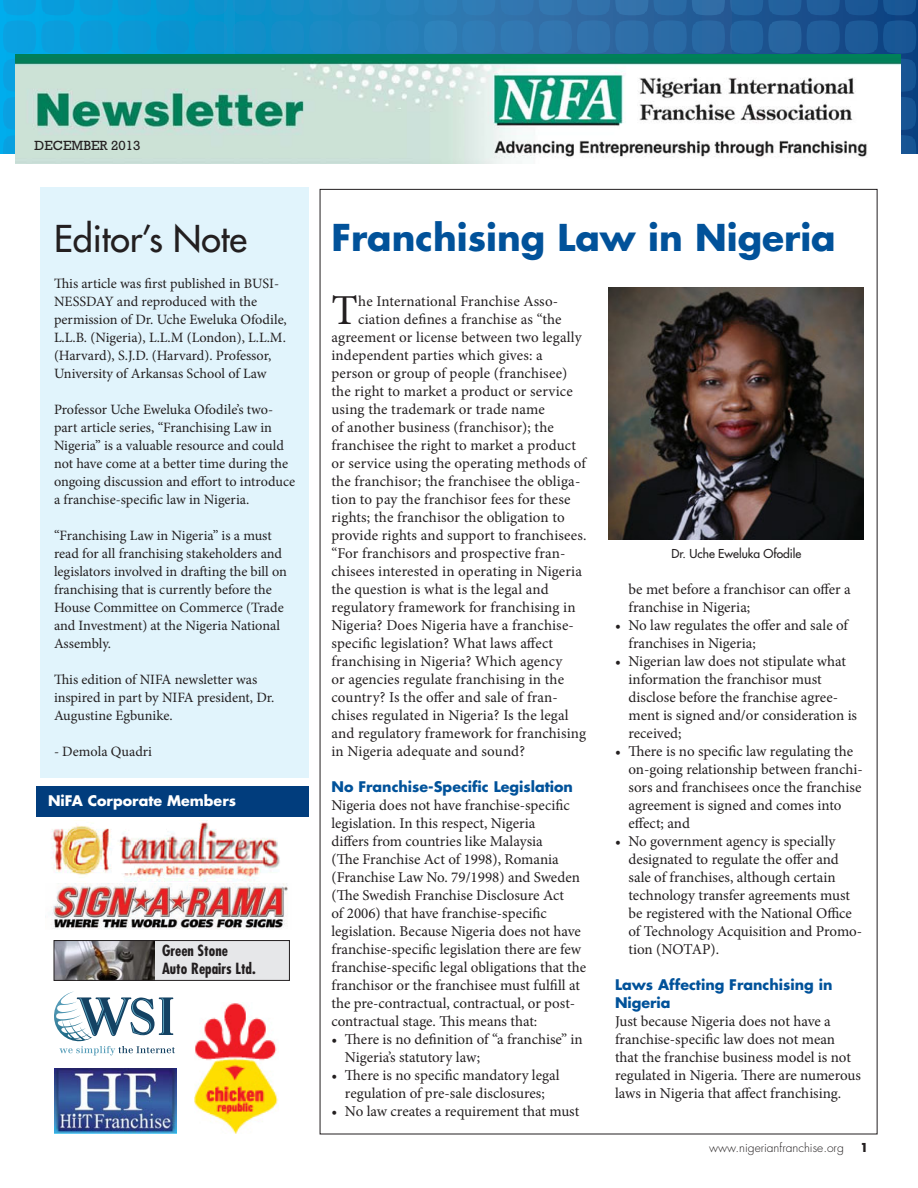
<style>
.page{position:relative;width:918px;height:1188px;background:#fff}
.page>*{position:absolute;margin:0;border:0;box-sizing:border-box;transform-origin:0 0}
.Body{font:42.75px "Minion Pro";color:#231f20}
.head{font:700 36px "Futura";color:#01529a}
.head-2{font:36px "Futura";color:#231f20}
.Body-2{font:15px/18px "Minion Pro";letter-spacing:.005em;color:#231f20}
.Body_bullet_2{font:15px/18px "Minion Pro";color:#231f20}
.t1{font:700 condensed 15px "Futura";color:#231f20}
.t2{font:14.25px/18px "Minion Pro";letter-spacing:-.005em;color:#231f20}
.Subhd{font:700 14.25px/18px "Futura";color:#01529a}
.Subhd-2{font:700 14.25px "Futura";color:#fff}
.t3{font:13.5px "Rockwell";color:#231f20}
.t4{font:300 12px "Futura";color:#231f20}
.t5{font:12px "Futura";color:#231f20}
.t6{font:700 12px "Futura";color:#231f20}
</style>
<div class="page">
<div style="left:37px;top:786px;width:272px;height:30px;background:#013d7d"></div>
<svg style="left:2px;top:0;width:916px;height:153px;background:#1c7bb6"></svg>
<div style="left:40px;top:187px;width:269px;height:591px;background:#e1f4fc"></div>
<img style="left:16px;top:54px;width:884px;height:109px">
<img style="left:609px;top:287px;width:255px;height:253px">
<img style="left:54px;top:1068px;width:122px;height:66px">
<img style="left:52px;top:822px;width:228px;height:60px">
<svg style="left:54px;top:991px;width:121px;height:64px"></svg>
<img style="left:194px;top:1002px;width:84px;height:132px">
<img style="left:45px;top:883px;width:243px;height:46px">
<div style="left:54px;top:941px;width:235px;height:39px;background:#e6e7e9"></div>
<img style="left:56px;top:942px;width:99px;height:37px">
<div style="left:54px;top:940px;width:236px;height:41px;border:1px solid #231f20"></div>
<p class="t3" style="left:35px;top:138px;width:107px">DECEMBER 2013</p>
<p class="head-2" style="left:54px;top:215px;width:195px">Editor’s Note</p>
<p class="t2" style="left:54px;top:275px;width:234px">This article was first published in BUSI-NESSDAY and reproduced with the permission of Dr. Uche Eweluka Ofodile, L.L.B. (Nigeria), L.L.M (London), L.L.M. (Harvard), S.J.D. (Harvard). Professor, University of Arkansas School of Law</p>
<p class="t2" style="left:54px;top:401px;width:243px">Professor Uche Eweluka Ofodile’s two&shy;part article series, “Franchising Law in Nigeria” is a valuable resource and could not have come at a better time during the ongoing discussion and effort to introduce a franchise-specific law in Nigeria.</p>
<p class="t2" style="left:54px;top:526px;width:235px">“Franchising Law in Nigeria” is a must read for all franchising stakeholders and legislators involved in drafting the bill on franchising that is currently before the House Committee on Commerce (Trade and Investment) at the Nigeria National Assembly.</p>
<p class="t2" style="left:54px;top:670px;width:222px">This edition of NIFA newsletter was inspired in part by NIFA president, Dr.<br>Augustine Egbunike.</p>
<p class="t2" style="left:54px;top:742px;width:100px">- Demola Quadri</p>
<p class="Subhd-2" style="left:48px;top:791px;width:190px">NiFA Corporate Members</p>
<p class="t1" style="left:162px;top:941px;width:67px">Green Stone</p>
<p class="t1" style="left:162px;top:959px;width:95px">Auto Repairs Ltd.</p>
<p class="head" style="left:331px;top:213px;width:506px">Franchising Law in Nigeria</p>
<p class="Body" style="left:331px;top:282px;width:28px">T</p>
<p class="Body-2" style="left:358px;top:292px;width:201px">he International Franchise Asso-</p>
<p class="Body-2" style="left:358px;top:310px;width:205px">ciation defines a franchise as “the</p>
<p class="Body-2" style="left:331px;top:328px;width:252px">agreement or license between two legally</p>
<p class="Body-2" style="left:331px;top:346px;width:213px">independent parties which gives: a</p>
<p class="Body-2" style="left:331px;top:364px;width:237px">person or group of people (franchisee)</p>
<p class="Body-2" style="left:331px;top:382px;width:243px">the right to market a product or service</p>
<p class="Body-2" style="left:331px;top:400px;width:215px">using the trademark or trade name</p>
<p class="Body-2" style="left:331px;top:418px;width:224px">of another business (franchisor); the</p>
<p class="Body-2" style="left:331px;top:436px;width:246px">franchisee the right to market a product</p>
<p class="Body-2" style="left:331px;top:454px;width:256px">or service using the operating methods of</p>
<p class="Body-2" style="left:331px;top:472px;width:250px">the franchisor; the franchisee the obliga-</p>
<p class="Body-2" style="left:331px;top:490px;width:241px">tion to pay the franchisor fees for these</p>
<p class="Body-2" style="left:331px;top:508px;width:235px">rights; the franchisor the obligation to</p>
<p class="Body-2" style="left:331px;top:526px;width:257px">provide rights and support to franchisees.</p>
<p class="Body-2" style="left:331px;top:544px;width:236px">“For franchisors and prospective fran-</p>
<p class="Body-2" style="left:331px;top:562px;width:252px">chisees interested in operating in Nigeria</p>
<p class="Body-2" style="left:331px;top:580px;width:219px">the question is what is the legal and</p>
<p class="Body-2" style="left:331px;top:598px;width:246px">regulatory framework for franchising in</p>
<p class="Body-2" style="left:331px;top:616px;width:244px">Nigeria? Does Nigeria have a franchise-</p>
<p class="Body-2" style="left:331px;top:634px;width:223px">specific legislation? What laws affect</p>
<p class="Body-2" style="left:331px;top:652px;width:232px">franchising in Nigeria? Which agency</p>
<p class="Body-2" style="left:331px;top:670px;width:234px">or agencies regulate franchising in the</p>
<p class="Body-2" style="left:331px;top:688px;width:228px">country? Is the offer and sale of fran-</p>
<p class="Body-2" style="left:331px;top:706px;width:239px">chises regulated in Nigeria? Is the legal</p>
<p class="Body-2" style="left:331px;top:724px;width:256px">and regulatory framework for franchising</p>
<p class="Body-2" style="left:331px;top:742px;width:195px">in Nigeria adequate and sound?</p>
<p class="Subhd" style="left:331px;top:777px;width:243px">No Franchise-Specific Legislation</p>
<p class="Body-2" style="left:331px;top:796px;width:256px">Nigeria does not have franchise-specific legislation. In this respect, Nigeria<br>differs from countries like Malaysia<br>(The Franchise Act of 1998), Romania (Franchise Law No. 79/1998) and Sweden (The Swedish Franchise Disclosure Act<br>of 2006) that have franchise-specific legislation. Because Nigeria does not have franchise-specific legislation there are few franchise-specific legal obligations that the franchisor or the franchisee must fulfill at the pre-contractual, contractual, or post&shy;contractual stage. This means that:</p>
<p class="Body_bullet_2" style="left:345px;top:1030px;width:239px;text-indent:-14px">• There is no definition of “a franchise” in<br>Nigeria’s statutory law;</p>
<p class="Body_bullet_2" style="left:331px;top:1066px;width:230px;text-align:center">• There is no specific mandatory legal regulation of pre-sale disclosures;</p>
<p class="Body_bullet_2" style="left:331px;top:1102px;width:249px">• No law creates a requirement that must</p>
<p class="t5" style="left:671px;top:546px;width:132px">Dr. Uche Eweluka Ofodile</p>
<p class="Body_bullet_2" style="left:628px;top:580px;width:224px">be met before a franchisor can offer a franchise in Nigeria;</p>
<p class="Body_bullet_2" style="left:628px;top:616px;width:221px;text-indent:-14px">• No law regulates the offer and sale of franchises in Nigeria;</p>
<p class="Body_bullet_2" style="left:628px;top:652px;width:230px;text-indent:-14px">• Nigerian law does not stipulate what information the franchisor must disclose before the franchise agree&shy;ment is signed and/or consideration is received;</p>
<p class="Body_bullet_2" style="left:628px;top:742px;width:236px;text-indent:-14px">• There is no specific law regulating the on-going relationship between franchi&shy;sors and franchisees once the franchise agreement is signed and comes into effect; and</p>
<p class="Body_bullet_2" style="left:628px;top:832px;width:235px;text-indent:-14px">• No government agency is specially designated to regulate the offer and sale of franchises, although certain technology transfer agreements must be registered with the National Office of Technology Acquisition and Promo&shy;tion (NOTAP).</p>
<p class="Subhd" style="left:615px;top:975px;width:219px">Laws Affecting Franchising in<br>Nigeria</p>
<p class="Body-2" style="left:615px;top:1012px;width:247px">Just because Nigeria does not have a franchise-specific law does not mean that the franchise business model is not regulated in Nigeria. There are numerous laws in Nigeria that affect franchising.</p>
<p class="t4" style="left:709px;top:1140px;width:136px">www.nigerianfranchise.org</p>
<p class="t6" style="left:860px;top:1139px;width:10px">1</p>
</div>
